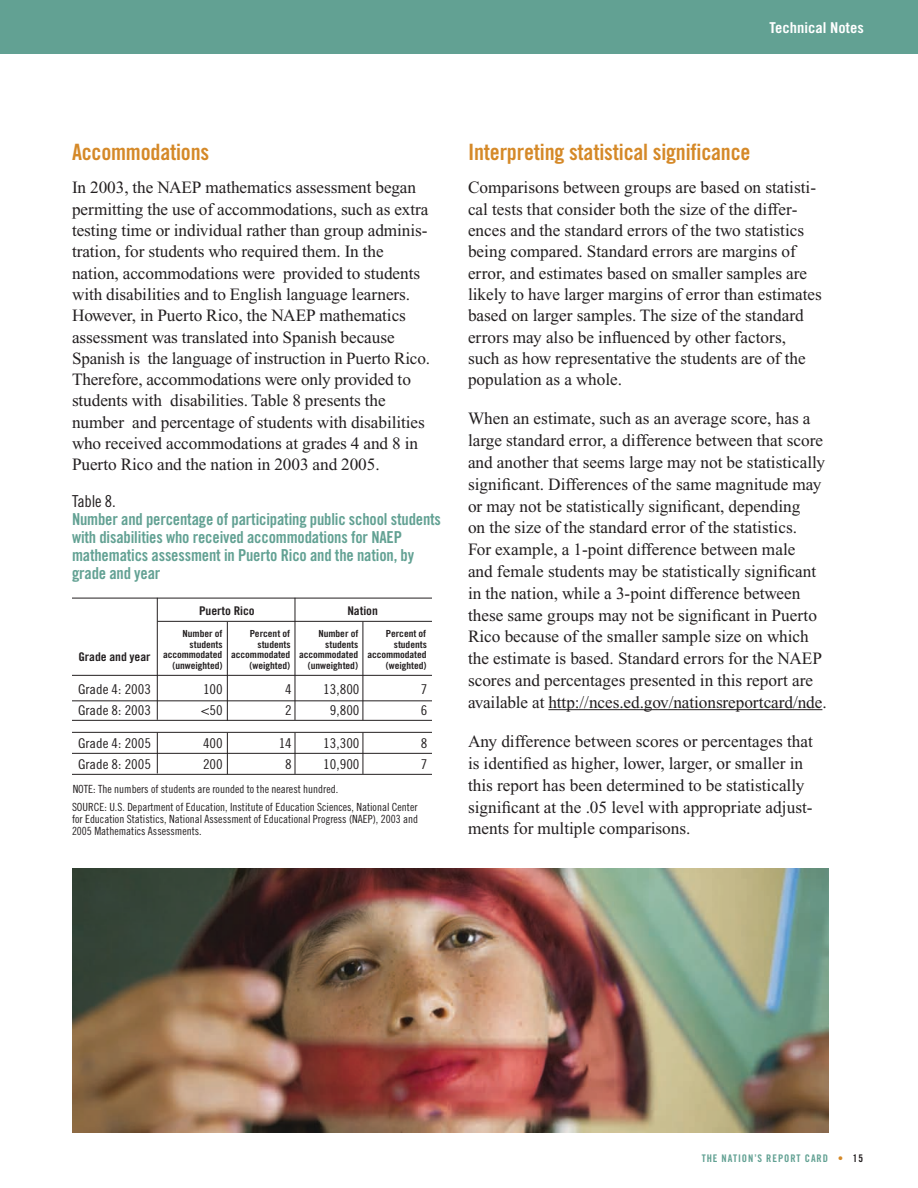
<style>
.page{position:relative;width:918px;height:1188px;background:#fff}
.page>*{position:absolute;margin:0;border:0;box-sizing:border-box;transform-origin:0 0}
.t1{font:22.5px "Trade Gothic Bold Cond Twenty";letter-spacing:-.01em;color:#d58928}
.t2{font:17.25px/21.3px "Times New Roman";color:#231f20}
.t3{font:17.1px "Times New Roman";letter-spacing:-.01em;color:#231f20}
.t4{font:16.5px/18px "Trade Gothic Bold Cond Twenty";letter-spacing:-.01em;color:#62a193}
.t5{font:16.5px "Trade Gothic Cond Eighteen";letter-spacing:-.01em;color:#231f20}
.t6{font:15px "Trade Gothic Bold Cond Twenty";color:#fff;scale:1.1 1}
.t7{font:13.5px "Trade Gothic Cond Eighteen";color:#231f20;scale:1.1 1}
.t8{font:12px "Trade Gothic Bold Cond Twenty";letter-spacing:-.005em;color:#231f20;scale:1.1 1}
.t9{font:11.25px/17.4px "Trade Gothic Cond Eighteen";color:#231f20}
.t10{font:10.5px "Trade Gothic Bold Cond Twenty";letter-spacing:.09em;color:#62a193}
.t11{font:9.75px "Trade Gothic Bold Cond Twenty";letter-spacing:-.005em;color:#231f20;scale:1.1 1}
.s1{font-family:"Helvetica";font-weight:700;font-stretch:condensed;font-size:10.2px}
.s2{color:#d58928}
.s3{color:#231f20}
</style>
<div class="page">
<hr style="left:548px;top:709px;width:274px;height:1px;background:#231f20">
<div style="left:0;top:0;width:918px;height:54px;background:#62a193"></div>
<hr style="left:72px;top:598px;width:360px;height:1px;background:#231f20">
<hr style="left:158px;top:621px;width:274px;height:1px;background:#231f20">
<hr style="left:72px;top:675px;width:360px;height:1px;background:#231f20">
<hr style="left:72px;top:700px;width:360px;height:1px;background:#231f20">
<hr style="left:72px;top:720px;width:360px;height:1px;background:#231f20">
<hr style="left:72px;top:732px;width:360px;height:1px;background:#231f20">
<hr style="left:72px;top:753px;width:360px;height:1px;background:#231f20">
<hr style="left:72px;top:774px;width:360px;height:1px;background:#231f20">
<hr style="left:227px;top:622px;width:1px;height:99px;background:#231f20">
<hr style="left:227px;top:733px;width:1px;height:41px;background:#231f20">
<hr style="left:363px;top:622px;width:1px;height:98px;background:#231f20">
<hr style="left:363px;top:733px;width:1px;height:41px;background:#231f20">
<hr style="left:157px;top:598px;width:1px;height:122px;background:#231f20">
<hr style="left:157px;top:733px;width:1px;height:41px;background:#231f20">
<hr style="left:295px;top:598px;width:1px;height:122px;background:#231f20">
<hr style="left:295px;top:733px;width:1px;height:41px;background:#231f20">
<img style="left:73px;top:868px;width:756px;height:265px">
<p class="t6" style="left:769px;top:22px;width:88px">Technical Notes</p>
<h1 class="t1" style="left:72px;top:144px;width:139px">Accommodations</h1>
<p class="t2" style="left:72px;top:179px;width:358px">In 2003, the NAEP mathematics assessment began permitting the use of accommodations, such as extra testing time or individual rather than group adminis&shy;tration, for students who required them. In the nation, accommodations were provided to students with disabilities and to English language learners.<br>However, in Puerto Rico, the NAEP mathematics assessment was translated into Spanish because</p>
<p class="t3" style="left:72px;top:352px;width:360px">Spanish is the language of instruction in Puerto Rico.</p>
<p class="t2" style="left:72px;top:370px;width:354px">Therefore, accommodations were only provided to students with disabilities. Table 8 presents the number and percentage of students with disabilities who received accommodations at grades 4 and 8 in Puerto Rico and the nation in 2003 and 2005.</p>
<p class="t5" style="left:72px;top:496px;width:45px">Table 8.</p>
<p class="t4" style="left:72px;top:512px;width:371px">Number and percentage of participating public school students with disabilities who received accommodations for NAEP mathematics assessment in Puerto Rico and the nation, by grade and year</p>
<p class="t8" style="left:78px;top:652px;width:67px">Grade and year</p>
<p class="t8" style="left:199px;top:606px;width:52px">Puerto Rico</p>
<p class="t8" style="left:347px;top:606px;width:29px">Nation</p>
<p class="t11" style="left:183px;top:630px;width:38px">Number of</p>
<p class="t11" style="left:250px;top:630px;width:38px">Percent of</p>
<p class="t11" style="left:318px;top:630px;width:38px">Number of</p>
<p class="t11" style="left:386px;top:630px;width:38px">Percent of</p>
<p class="t11" style="left:190px;top:641px;width:32px">students</p>
<p class="t11" style="left:258px;top:641px;width:32px">students</p>
<p class="t11" style="left:325px;top:641px;width:32px">students</p>
<p class="t11" style="left:394px;top:641px;width:32px">students</p>
<p class="t11" style="left:163px;top:651px;width:241px">accommodated accommodated accommodated accommodated</p>
<p class="t11" style="left:172px;top:662px;width:47px">(unweighted)</p>
<p class="t11" style="left:250px;top:662px;width:38px">(weighted)</p>
<p class="t11" style="left:308px;top:662px;width:47px">(unweighted)</p>
<p class="t11" style="left:386px;top:662px;width:38px">(weighted)</p>
<p class="t7" style="left:78px;top:685px;width:68px">Grade 4: 2003</p>
<p class="t7" style="left:203px;top:685px;width:19px">100</p>
<p class="t7" style="left:285px;top:685px;width:7px">4</p>
<p class="t7" style="left:323px;top:685px;width:34px">13,800</p>
<p class="t7" style="left:421px;top:685px;width:7px">7</p>
<p class="t7" style="left:78px;top:706px;width:68px">Grade 8: 2003</p>
<p class="t7" style="left:201px;top:706px;width:22px">&lt;50</p>
<p class="t7" style="left:285px;top:706px;width:7px">2</p>
<p class="t7" style="left:330px;top:706px;width:28px">9,800</p>
<p class="t7" style="left:421px;top:706px;width:7px">6</p>
<p class="t7" style="left:78px;top:739px;width:68px">Grade 4: 2005</p>
<p class="t7" style="left:203px;top:739px;width:19px">400</p>
<p class="t7" style="left:279px;top:739px;width:13px">14</p>
<p class="t7" style="left:323px;top:739px;width:34px">13,300</p>
<p class="t7" style="left:421px;top:739px;width:7px">8</p>
<p class="t7" style="left:78px;top:760px;width:68px">Grade 8: 2005</p>
<p class="t7" style="left:203px;top:760px;width:19px">200</p>
<p class="t7" style="left:285px;top:760px;width:7px">8</p>
<p class="t7" style="left:323px;top:760px;width:34px">10,900</p>
<p class="t7" style="left:421px;top:760px;width:7px">7</p>
<p class="t9" style="left:72px;top:782px;width:347px">NOTE: The numbers of students are rounded to the nearest hundred.<br>SOURCE: U.S. Department of Education, Institute of Education Sciences, National Center</p>
<p class="t9" style="left:72px;top:814px;width:348px;line-height:12px">for Education Statistics, National Assessment of Educational Progress (NAEP), 2003 and<br>2005 Mathematics Assessments.</p>
<h1 class="t1" style="left:468px;top:144px;width:284px">Interpreting statistical significance</h1>
<p class="t2" style="left:468px;top:179px;width:356px">Comparisons between groups are based on statisti&shy;cal tests that consider both the size of the differ&shy;ences and the standard errors of the two statistics being compared. Standard errors are margins of error, and estimates based on smaller samples are likely to have larger margins of error than estimates based on larger samples. The size of the standard errors may also be influenced by other factors,<br>such as how representative the students are of the population as a whole.</p>
<p class="t2" style="left:468px;top:409px;width:360px;line-height:21.8px">When an estimate, such as an average score, has a large standard error, a difference between that score and another that seems large may not be statistically significant. Differences of the same magnitude may or may not be statistically significant, depending<br>on the size of the standard error of the statistics.<br>For example, a 1-point difference between male<br>and female students may be statistically significant in the nation, while a 3-point difference between these same groups may not be significant in Puerto Rico because of the smaller sample size on which the estimate is based. Standard errors for the NAEP scores and percentages presented in this report are available at http://nces.ed.gov/nationsreportcard/nde.</p>
<p class="t2" style="left:468px;top:732px;width:346px;line-height:21.8px">Any difference between scores or percentages that is identified as higher, lower, larger, or smaller in this report has been determined to be statistically significant at the .05 level with appropriate adjust&shy;ments for multiple comparisons.</p>
<p class="t10" style="left:702px;top:1154px;width:163px">THE NATION<span class="s1">’</span>S REPORT CARD <span class="s2">●</span> <span class="s3">15</span></p>
</div>
